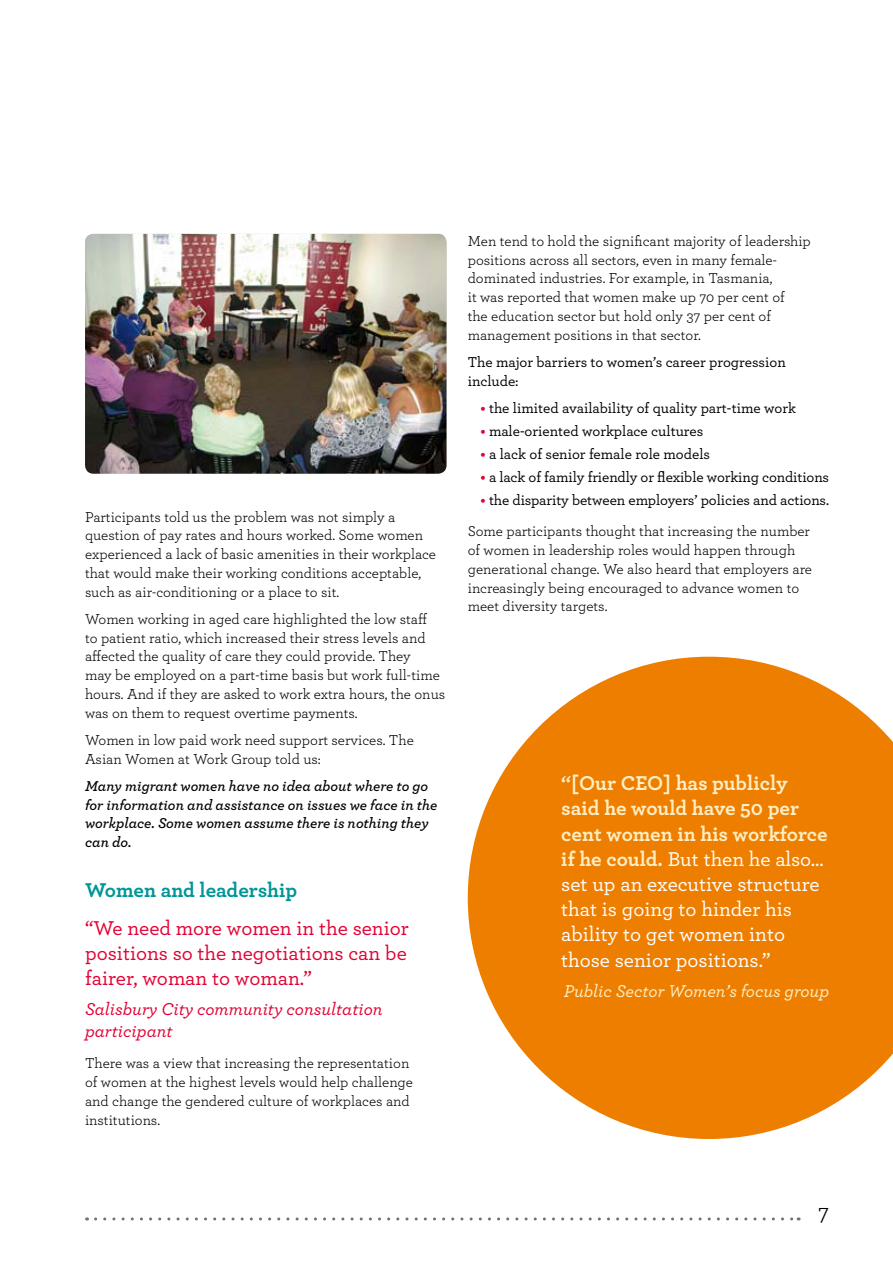
<style>
.page{position:relative;width:893px;height:1263px;background:#fff}
.page>*{position:absolute;margin:0;border:0;box-sizing:border-box;transform-origin:0 0}
.t1{font:24px "Archer";color:#000}
.t2{font:500 21px/25.2px "Archer";color:#fff}
.t3{font:500 21px/25.2px "Archer";color:#e20035;text-align:justify}
.t4{font:700 21px "Archer";letter-spacing:-.005em;color:#009697}
.t5{font:italic 500 18px/21.6px "Archer";color:#e20035}
.t6{font:italic 500 18px "Archer";color:#ffeec3}
.t7{font:15px/18.8px "Archer";color:#000}
.t8{font:500 15px/18.8px "Archer";letter-spacing:-.005em;color:#000}
.t9{font:italic 600 15px/18.8px "Archer";color:#000}
.s1{font-weight:700;color:#e20035}
.s2{font-weight:400}
.s3{font-weight:700;color:#ffeec3}
</style>
<div class="page">
<svg style="left:468px;top:657px;width:425px;height:482px;fill:#ed7e00"></svg>
<img style="left:85px;top:234px;width:361px;height:240px">
<svg style="left:96px;top:1217px;width:703px;height:3px"></svg>
<p class="t7" style="left:85px;top:506px;width:352px">Participants told us the problem was not simply a question of pay rates and hours worked. Some women experienced a lack of basic amenities in their workplace that would make their working conditions acceptable, such as air-conditioning or a place to sit.</p>
<p class="t7" style="left:85px;top:609px;width:362px">Women working in aged care highlighted the low staff<br>to patient ratio, which increased their stress levels and affected the quality of care they could provide. They<br>may be employed on a part-time basis but work full-time hours. And if they are asked to work extra hours, the onus was on them to request overtime payments.</p>
<p class="t7" style="left:85px;top:730px;width:330px">Women in low paid work need support services. The<br>Asian Women at Work Group told us:</p>
<p class="t9" style="left:85px;top:775px;width:354px">Many migrant women have no idea about where to go for information and assistance on issues we face in the workplace. Some women assume there is nothing they can do.</p>
<h2 class="t4" style="left:85px;top:873px;width:214px">Women and leadership</h2>
<h2 class="t3" style="left:85px;top:914px;width:325px">“We need more women in the senior positions so the negotiations can be fairer, woman to woman.”</h2>
<p class="t5" style="left:85px;top:997px;width:299px">Salisbury City community consultation participant</p>
<p class="t7" style="left:85px;top:1053px;width:330px">There was a view that increasing the representation of women at the highest levels would help challenge and change the gendered culture of workplaces and institutions.</p>
<p class="t7" style="left:468px;top:231px;width:345px">Men tend to hold the significant majority of leadership positions across all sectors, even in many female&shy;dominated industries. For example, in Tasmania,<br>it was reported that women make up 70 per cent of<br>the education sector but hold only 37 per cent of management positions in that sector.</p>
<p class="t8" style="left:468px;top:352px;width:320px">The major barriers to women’s career progression include:</p>
<p class="t8" style="left:480px;top:398px;width:317px"><span class="s1">•</span> the limited availability of quality part-time work</p>
<p class="t8" style="left:480px;top:421px;width:224px"><span class="s1">•</span> male-oriented workplace cultures</p>
<p class="t8" style="left:480px;top:444px;width:231px"><span class="s1">•</span> a lack of senior female role models</p>
<p class="t8" style="left:480px;top:467px;width:350px"><span class="s1">•</span> a lack of family friendly or flexible working conditions</p>
<p class="t8" style="left:468px;top:483px;width:363px;line-height:31.5px;text-indent:13px"><span class="s1">•</span> the disparity between employers’ policies and actions.<br><span class="s2">Some participants thought that increasing the number</span></p>
<p class="t7" style="left:468px;top:540px;width:346px">of women in leadership roles would happen through generational change. We also heard that employers are increasingly being encouraged to advance women to meet diversity targets.</p>
<h2 class="t2" style="left:561px;top:769px;width:268px"><span class="s3">“[Our CEO] has publicly said he would have 50 per cent women in his workforce if he could.</span> But then he also… set up an executive structure that is going to hinder his ability to get women into those senior positions.”</h2>
<p class="t6" style="left:564px;top:977px;width:267px">Public Sector Women’s focus group</p>
<h1 class="t1" style="left:819px;top:1196px;width:12px">7</h1>
</div>
